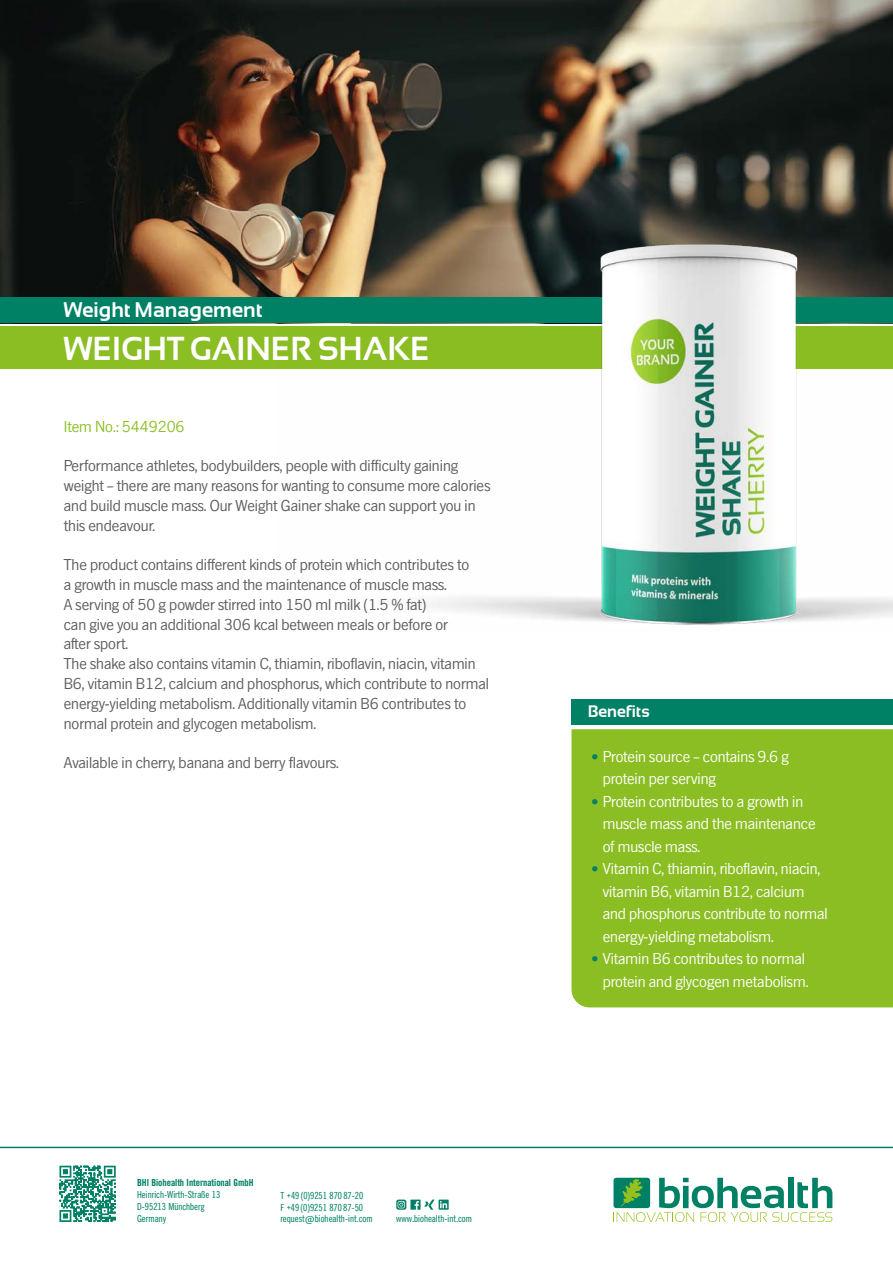
<style>
.page{position:relative;width:893px;height:1263px;background:#fff}
.page>*{position:absolute;margin:0;border:0;box-sizing:border-box;transform-origin:0 0}
.t1{font:700 33px "Sansation";color:#fff}
.t2{font:700 21px "Sansation";color:#fff}
.t3{font:16.5px/19.8px "News Gothic SB";color:#5c5c5b}
.t4{font:16.5px/22.5px "News Gothic SB";color:#fff}
.t5{font:16.5px "News Gothic SB";color:#8bbe23}
.t6{font:700 16.5px "Sansation";color:#fff}
.t7{font:10.5px/12px "News Gothic SB Con";color:#008165}
.t8{font:10.5px "News Gothic SB Bold Con";color:#008165}
.s1{font-size:15.75px;color:#008165}
</style>
<div class="page">
<img style="left:0;top:0;width:893px;height:298px">
<hr style="left:0;top:1147px;width:893px;height:1px;background:#008165">
<div style="left:0;top:298px;width:893px;height:25px;background:#008165"></div>
<div style="left:0;top:326px;width:893px;height:43px;background:#8bbe23"></div>
<img style="left:278px;top:231px;width:615px;height:394px">
<svg style="left:60px;top:1166px;width:56px;height:56px"></svg>
<svg style="left:613px;top:1178px;width:219px;height:44px"></svg>
<svg style="left:396px;top:1199px;width:53px;height:11px"></svg>
<div style="left:571px;top:699px;width:322px;height:26px;background:#008165"></div>
<div style="left:571px;top:729px;width:322px;height:278px;background:#8bbe23"></div>
<p class="t2" style="left:64px;top:298px;width:200px">Weight Management</p>
<h1 class="t1" style="left:64px;top:329px;width:367px">WEIGHT GAINER SHAKE</h1>
<p class="t5" style="left:64px;top:417px;width:122px">Item No.: 5449206</p>
<p class="t3" style="left:64px;top:456px;width:428px">Performance athletes, bodybuilders, people with difficulty gaining weight – there are many reasons for wanting to consume more calories and build muscle mass. Our Weight Gainer shake can support you in this endeavour.</p>
<p class="t3" style="left:64px;top:555px;width:427px">The product contains different kinds of protein which contributes to<br>a growth in muscle mass and the maintenance of muscle mass.<br>A serving of 50 g powder stirred into 150 ml milk (1.5 % fat)<br>can give you an additional 306 kcal between meals or before or<br>after sport.<br>The shake also contains vitamin C, thiamin, riboflavin, niacin, vitamin B6, vitamin B12, calcium and phosphorus, which contribute to normal energy-yielding metabolism. Additionally vitamin B6 contributes to normal protein and glycogen metabolism.</p>
<p class="t3" style="left:64px;top:753px;width:277px">Available in cherry, banana and berry flavours.</p>
<p class="t4" style="left:603px;top:745px;width:188px;text-indent:-11px"><span class="s1">•</span> Protein source – contains 9.6 g protein per serving</p>
<p class="t4" style="left:603px;top:790px;width:214px;text-indent:-11px"><span class="s1">•</span> Protein contributes to a growth in muscle mass and the maintenance of muscle mass.</p>
<p class="t4" style="left:603px;top:857px;width:226px;text-indent:-11px"><span class="s1">•</span> Vitamin C, thiamin, riboflavin, niacin, vitamin B6, vitamin B12, calcium and phosphorus contribute to normal energy-yielding metabolism.</p>
<p class="t4" style="left:592px;top:947px;width:218px;text-align:right"><span class="s1">•</span> Vitamin B6 contributes to normal protein and glycogen metabolism.</p>
<p class="t6" style="left:588px;top:702px;width:63px">Benefits</p>
<p class="t8" style="left:137px;top:1176px;width:118px">BHI Biohealth International GmbH</p>
<p class="t7" style="left:137px;top:1188px;width:85px">Heinrich-Wirth-Straße 13<br>D-95213 Münchberg<br>Germany</p>
<p class="t7" style="left:280px;top:1189px;width:94px;line-height:11.6px">T +49(0)9251 87087-20<br>F +49(0)9251 87087-50 request@biohealth-int.com</p>
<p class="t7" style="left:396px;top:1212px;width:77px">www.biohealth-int.com</p>
</div>
